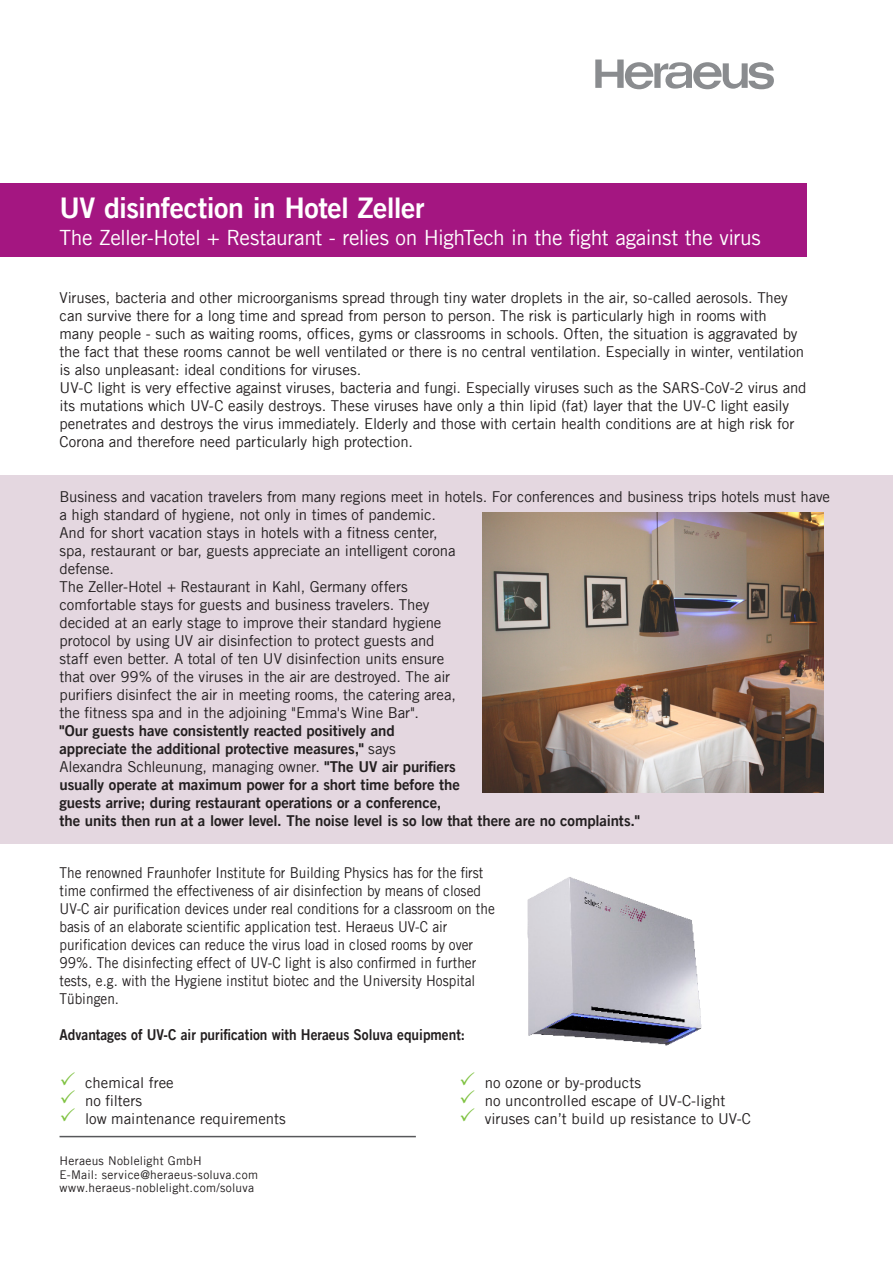
<style>
.page{position:relative;width:893px;height:1263px;background:#fff}
.page>*{position:absolute;margin:0;border:0;box-sizing:border-box;transform-origin:0 0}
.HER_brochure_subhead{font:28.5px "Trade Gothic LT Bold Two";letter-spacing:-.02em;color:#fff}
.HER_brochure_subhead-2{font:21px "Trade Gothic LT";letter-spacing:-.02em;color:#fff}
.HER_advert_1_1_copy{font:15px/18px "Trade Gothic LT";letter-spacing:-.005em;color:#231f20}
.HER_advert_1_1_copy-2{font:15px/18px "Trade Gothic LT";letter-spacing:-.005em;color:#231f20;scale:.91 1}
.HER_advert_1_1_copy-3{font:15px/18px "Trade Gothic LT Bold Two";letter-spacing:-.005em;color:#231f20}
.HER_advert_1_1_copy-4{font:15px "Trade Gothic LT Bold Two";letter-spacing:-.005em;color:#231f20;scale:.91 1}
.HER_brochure_adress{font:12px "Trade Gothic LT";letter-spacing:.02em;color:#231f20}
.s1{font-family:"Trade Gothic LT"}
.s2{color:#7fc241}
</style>
<div class="page">
<svg style="left:595px;top:60px;width:179px;height:29px"></svg>
<div style="left:0;top:475px;width:893px;height:369px;background:#e4d7e0"></div>
<div style="left:0;top:184px;width:807px;height:73px;background:#a41681"></div>
<hr style="left:60px;top:1136px;width:356px;height:1px;background:#57585a">
<img style="left:482px;top:512px;width:341px;height:281px">
<img style="left:527px;top:877px;width:175px;height:169px">
<p class="HER_brochure_subhead" style="left:60px;top:190px;width:367px">UV disinfection in Hotel Zeller</p>
<p class="HER_brochure_subhead-2" style="left:60px;top:225px;width:703px">The Zeller-Hotel + Restaurant - relies on HighTech in the fight against the virus</p>
<p class="HER_advert_1_1_copy" style="left:60px;top:289px;width:730px">Viruses, bacteria and other microorganisms spread through tiny water droplets in the air, so-called aerosols. They</p>
<p class="HER_advert_1_1_copy" style="left:60px;top:307px;width:709px">can survive there for a long time and spread from person to person. The risk is particularly high in rooms with</p>
<p class="HER_advert_1_1_copy" style="left:60px;top:325px;width:739px">many people - such as waiting rooms, offices, gyms or classrooms in schools. Often, the situation is aggravated by</p>
<p class="HER_advert_1_1_copy" style="left:60px;top:343px;width:746px">the fact that these rooms cannot be well ventilated or there is no central ventilation. Especially in winter, ventilation</p>
<p class="HER_advert_1_1_copy" style="left:60px;top:361px;width:303px">is also unpleasant: ideal conditions for viruses.</p>
<p class="HER_advert_1_1_copy" style="left:60px;top:379px;width:748px">UV-C light is very effective against viruses, bacteria and fungi. Especially viruses such as the SARS-CoV-2 virus and</p>
<p class="HER_advert_1_1_copy" style="left:60px;top:397px;width:731px">its mutations which UV-C easily destroys. These viruses have only a thin lipid (fat) layer that the UV-C light easily</p>
<p class="HER_advert_1_1_copy" style="left:60px;top:415px;width:736px">penetrates and destroys the virus immediately. Elderly and those with certain health conditions are at high risk for</p>
<p class="HER_advert_1_1_copy" style="left:60px;top:433px;width:355px">Corona and therefore need particularly high protection.</p>
<p class="HER_advert_1_1_copy" style="left:60px;top:487px;width:772px">Business and vacation travelers from many regions meet in hotels. For conferences and business trips hotels must have a high standard of hygiene, not only in times of pandemic.<br>And for short vacation stays in hotels with a fitness center,<br>spa, restaurant or bar, guests appreciate an intelligent corona<br>defense.</p>
<p class="HER_advert_1_1_copy" style="left:60px;top:577px;width:350px">The Zeller-Hotel + Restaurant in Kahl, Germany offers</p>
<p class="HER_advert_1_1_copy" style="left:60px;top:595px;width:398px">comfortable stays for guests and business travelers. They decided at an early stage to improve their standard hygiene protocol by using UV air disinfection to protect guests and staff even better. A total of ten UV disinfection units ensure that over 99% of the viruses in the air are destroyed. The air purifiers disinfect the air in meeting rooms, the catering area, the fitness spa and in the adjoining "Emma's Wine Bar".</p>
<p class="HER_advert_1_1_copy-3" style="left:60px;top:721px;width:337px">"Our guests have consistently reacted positively and</p>
<p class="HER_advert_1_1_copy-3" style="left:60px;top:739px;width:338px">appreciate the additional protective measures," <span class="s1">says</span></p>
<p class="HER_advert_1_1_copy-3" style="left:60px;top:757px;width:582px"><span class="s1">Alexandra Schleunung, managing owner.</span> "The UV air purifiers<br>usually operate at maximum power for a short time before the<br>guests arrive; during restaurant operations or a conference,<br>the units then run at a lower level. The noise level is so low that there are no complaints."</p>
<p class="HER_advert_1_1_copy-2" style="left:60px;top:863px;width:480px">The renowned Fraunhofer Institute for Building Physics has for the first time confirmed the effectiveness of air disinfection by means of closed UV-C air purification devices under real conditions for a classroom on the basis of an elaborate scientific application test. Heraeus UV-C air</p>
<p class="HER_advert_1_1_copy-2" style="left:60px;top:935px;width:459px">purification devices can reduce the virus load in closed rooms by over<br>99%. The disinfecting effect of UV-C light is also confirmed in further tests, e.g. with the Hygiene institut biotec and the University Hospital</p>
<p class="HER_advert_1_1_copy-2" style="left:60px;top:989px;width:67px">Tübingen.</p>
<p class="HER_advert_1_1_copy-4" style="left:60px;top:1025px;width:447px">Advantages of UV-C air purification with Heraeus Soluva equipment:</p>
<p class="HER_advert_1_1_copy" style="left:60px;top:1073px;width:116px"><span class="s2">✓</span> chemical free</p>
<p class="HER_advert_1_1_copy" style="left:60px;top:1091px;width:84px"><span class="s2">✓</span> no filters</p>
<p class="HER_advert_1_1_copy" style="left:60px;top:1109px;width:228px"><span class="s2">✓</span> low maintenance requirements</p>
<p class="HER_brochure_adress" style="left:60px;top:1154px;width:144px">Heraeus Noblelight GmbH</p>
<p class="HER_brochure_adress" style="left:60px;top:1167px;width:200px">E-Mail: service@heraeus-soluva.com</p>
<p class="HER_brochure_adress" style="left:60px;top:1181px;width:196px">www.heraeus-noblelight.com/soluva</p>
<p class="HER_advert_1_1_copy" style="left:459px;top:1073px;width:183px"><span class="s2">✓</span> no ozone or by-products</p>
<p class="HER_advert_1_1_copy" style="left:459px;top:1091px;width:268px"><span class="s2">✓</span> no uncontrolled escape of UV-C-light</p>
<p class="HER_advert_1_1_copy" style="left:459px;top:1109px;width:293px"><span class="s2">✓</span> viruses can’t build up resistance to UV-C</p>
</div>
